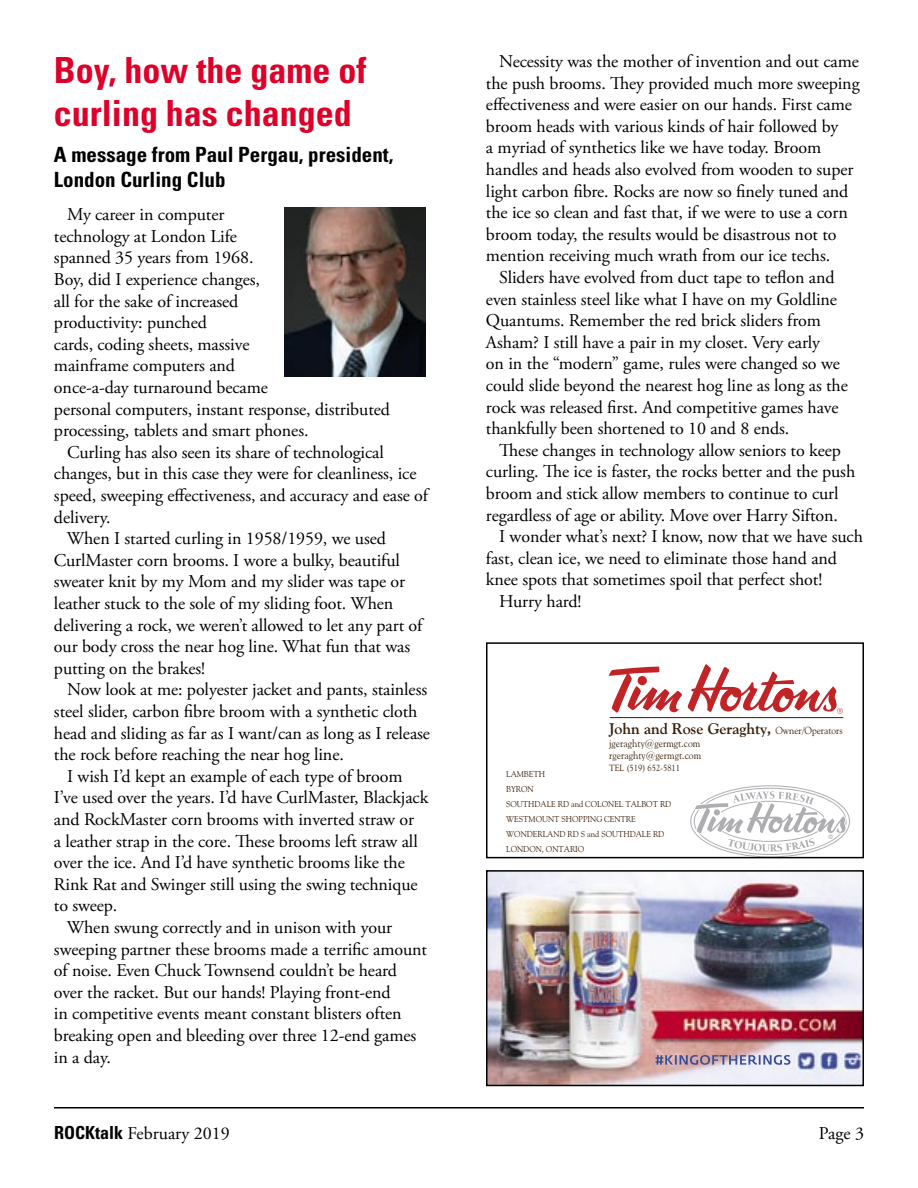
<style>
.page{position:relative;width:918px;height:1188px;background:#fff}
.page>*{position:absolute;margin:0;border:0;box-sizing:border-box;transform-origin:0 0}
.t1{font:700 condensed 36px/43.2px "Univers";color:#dd0029}
.t2{font:700 condensed 21px/25.2px "Univers";color:#000}
.t3{font:18px/21.6px "Adobe Garamond Pro";letter-spacing:-.005em;color:#000}
.t4{font:700 15.45px "Goudy Old Style BT";color:#391d07}
.t5{font:10.5px/12.6px "Goudy Old Style BT";color:#391d07;scale:.93 1}
.t6{font:9px "Goudy Old Style BT";color:#391d07;scale:.95 1}
.t7{font:8.55px/15px "Goudy Old Style BT";color:#391d07;scale:.95 1}
.s1{font-weight:400;font-size:10.2px}
.s2{font-family:"Univers";font-weight:700;font-stretch:condensed}
</style>
<div class="page">
<hr style="left:54px;top:1107px;width:810px;height:1px;background:#000">
<img style="left:489px;top:873px;width:372px;height:210px">
<img style="left:655px;top:1051px;width:136px;height:17px">
<div style="left:486px;top:870px;width:378px;height:216px;border:2px solid #000"></div>
<svg style="left:609px;top:664px;width:241px;height:191px"></svg>
<hr style="left:610px;top:717px;width:233px;height:1px;background:#391d07">
<div style="left:486px;top:642px;width:378px;height:216px;border:2px solid #000"></div>
<img style="left:284px;top:207px;width:141px;height:169px">
<p class="t1" style="left:54px;top:48px;width:314px">Boy, how the game of curling has changed</p>
<p class="t2" style="left:54px;top:142px;width:341px">A message from Paul Pergau, president,<br>London Curling Club</p>
<p class="t3" style="left:54px;top:204px;width:337px;text-indent:13px">My career in computer<br>technology at London Life<br>spanned 35 years from 1968.<br>Boy, did I experience changes,<br>all for the sake of increased<br>productivity: punched<br>cards, coding sheets, massive<br>mainframe computers and<br>once-a-day turnaround became<br>personal computers, instant response, distributed processing, tablets and smart phones.</p>
<p class="t3" style="left:54px;top:442px;width:376px;text-indent:13px">Curling has also seen its share of technological changes, but in this case they were for cleanliness, ice speed, sweeping effectiveness, and accuracy and ease of delivery.</p>
<p class="t3" style="left:54px;top:528px;width:370px;text-indent:13px">When I started curling in 1958/1959, we used CurlMaster corn brooms. I wore a bulky, beautiful sweater knit by my Mom and my slider was tape or leather stuck to the sole of my sliding foot. When delivering a rock, we weren’t allowed to let any part of our body cross the near hog line. What fun that was putting on the brakes!</p>
<p class="t3" style="left:54px;top:680px;width:378px;text-indent:13px">Now look at me: polyester jacket and pants, stainless steel slider, carbon fibre broom with a synthetic cloth head and sliding as far as I want/can as long as I release the rock before reaching the near hog line.</p>
<p class="t3" style="left:54px;top:766px;width:376px;text-indent:13px">I wish I’d kept an example of each type of broom I’ve used over the years. I’d have CurlMaster, Blackjack and RockMaster corn brooms with inverted straw or<br>a leather strap in the core. These brooms left straw all over the ice. And I’d have synthetic brooms like the Rink Rat and Swinger still using the swing technique to sweep.</p>
<p class="t3" style="left:54px;top:917px;width:375px;text-indent:13px">When swung correctly and in unison with your sweeping partner these brooms made a terrific amount of noise. Even Chuck Townsend couldn’t be heard over the racket. But our hands! Playing front-end<br>in competitive events meant constant blisters often breaking open and bleeding over three 12-end games in a day.</p>
<p class="t3" style="left:486px;top:51px;width:375px;text-indent:13px">Necessity was the mother of invention and out came the push brooms. They provided much more sweeping effectiveness and were easier on our hands. First came broom heads with various kinds of hair followed by<br>a myriad of synthetics like we have today. Broom handles and heads also evolved from wooden to super light carbon fibre. Rocks are now so finely tuned and the ice so clean and fast that, if we were to use a corn broom today, the results would be disastrous not to mention receiving much wrath from our ice techs.</p>
<p class="t3" style="left:486px;top:267px;width:363px;text-indent:13px">Sliders have evolved from duct tape to teflon and even stainless steel like what I have on my Goldline Quantums. Remember the red brick sliders from Asham? I still have a pair in my closet. Very early<br>on in the “modern” game, rules were changed so we could slide beyond the nearest hog line as long as the rock was released first. And competitive games have thankfully been shortened to 10 and 8 ends.</p>
<p class="t3" style="left:486px;top:440px;width:371px;text-indent:13px">These changes in technology allow seniors to keep curling. The ice is faster, the rocks better and the push broom and stick allow members to continue to curl regardless of age or ability. Move over Harry Sifton.</p>
<p class="t3" style="left:486px;top:526px;width:379px;text-indent:13px">I wonder what’s next? I know, now that we have such fast, clean ice, we need to eliminate those hand and knee spots that sometimes spoil that perfect shot!</p>
<p class="t3" style="left:499px;top:591px;width:84px">Hurry hard!</p>
<p class="t4" style="left:609px;top:723px;width:235px">John and Rose Geraghty, <span class="s1">Owner/Operators</span></p>
<p class="t5" style="left:609px;top:737px;width:101px">jgeraghty@germgt.com rgeraghty@germgt.com</p>
<p class="t6" style="left:609px;top:765px;width:76px">TEL (519) 652-5811</p>
<p class="t7" style="left:506px;top:768px;width:175px">LAMBETH<br>BYRON<br>SOUTHDALE RD and COLONEL TALBOT RD<br>WESTMOUNT SHOPPING CENTRE<br>WONDERLAND RD S and SOUTHDALE RD<br>LONDON, ONTARIO</p>
<p class="t3" style="left:54px;top:1123px;width:177px"><span class="s2">ROCKtalk</span> February 2019</p>
<p class="t3" style="left:819px;top:1123px;width:47px">Page 3</p>
</div>
